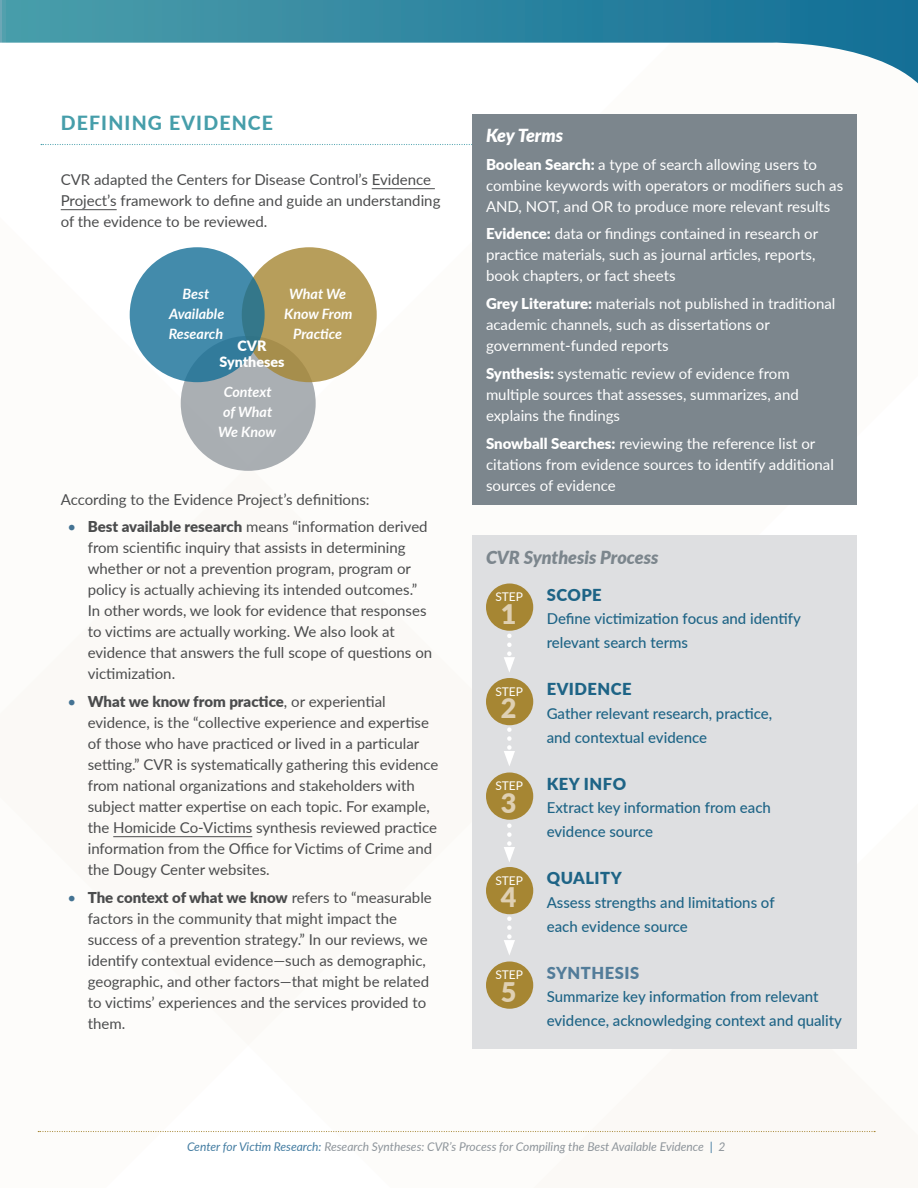
<style>
.page{position:relative;width:918px;height:1188px;background:#fff}
.page>*{position:absolute;margin:0;border:0;box-sizing:border-box;transform-origin:0 0}
.t1{font:900 27px "Lato";color:#dfd0b3}
.Head1{font:800 19.5px "Lato";letter-spacing:.06em;color:#469eaa}
.Side_H1{font:italic 900 18px "Lato";color:#7c868d}
.Side_H1-2{font:italic 900 18px "Lato";letter-spacing:-.01em;color:#fff}
.t2{font:900 16.5px "Lato";letter-spacing:.03em;color:#1e6486}
.t3{font:900 16.5px "Lato";letter-spacing:.03em;color:#527c99}
.Body{font:15px/21px "Lato";color:#4b4c4d}
.Body-2{font:15px/21px "Lato";color:#fff}
.t4{font:500 15px/23.7px "Lato";color:#1e6486}
.Body-3{font:italic 700 14.25px/20px "Lato";color:#fff;text-align:center}
.Body-4{font:900 14.25px/15.8px "Lato";color:#fff;text-align:center}
.t5{font:italic 12px "Lato";color:#8d949a}
.t6{font:12px "Lato";color:#fff}
.s1{color:#447393}
.s2{font-weight:900}
.s3{color:#437ca1}
</style>
<div class="page">
<svg style="left:38px;top:1131px;width:837px;height:1px"></svg>
<svg style="left:0;top:0;width:918px;height:84px"></svg>
<svg style="left:41px;top:144px;width:431px;height:1px"></svg>
<hr style="left:372px;top:188px;width:63px;height:1px;background:#4b4c4d">
<hr style="left:61px;top:209px;width:56px;height:1px;background:#4b4c4d">
<hr style="left:113px;top:836px;width:139px;height:1px;background:#4b4c4d">
<div style="left:181px;top:336px;width:135px;height:135px;background:#aaafb3;border-radius:50%"></div>
<div style="left:242px;top:247px;width:135px;height:135px;background:linear-gradient(to bottom,#baa15f,#b09855);border-radius:50%"></div>
<svg style="left:130px;top:247px;width:135px;height:135px;background:#4087a6"></svg>
<div style="left:472px;top:114px;width:385px;height:390px;background:#7c868d"></div>
<div style="left:472px;top:536px;width:385px;height:513px;background:#dedfe1"></div>
<svg style="left:504px;top:819px;width:11px;height:43px"></svg>
<svg style="left:504px;top:724px;width:11px;height:42px"></svg>
<svg style="left:504px;top:630px;width:11px;height:42px"></svg>
<svg style="left:504px;top:913px;width:11px;height:42px"></svg>
<div style="left:486px;top:584px;width:47px;height:47px;background:#a68633;border-radius:50%"></div>
<div style="left:486px;top:678px;width:47px;height:47px;background:#a68633;border-radius:50%"></div>
<div style="left:486px;top:772px;width:47px;height:48px;background:#a68633;border-radius:50%"></div>
<div style="left:486px;top:867px;width:47px;height:47px;background:#a68633;border-radius:50%"></div>
<div style="left:486px;top:962px;width:47px;height:47px;background:#a68633;border-radius:50%"></div>
<p class="Head1" style="left:61px;top:109px;width:214px">DEFINING EVIDENCE</p>
<p class="Body" style="left:61px;top:169px;width:381px">CVR adapted the Centers for Disease Control’s Evidence<br>Project’s framework to define and guide an understanding of the evidence to be reviewed.</p>
<p class="Body-3" style="left:284px;top:283px;width:70px">What We<br>Know From<br>Practice</p>
<p class="Body-3" style="left:169px;top:283px;width:57px">Best<br>Available</p>
<p class="Body-3" style="left:169px;top:323px;width:56px">Research</p>
<p class="Body-4" style="left:219px;top:337px;width:67px">CVR<br>Syntheses</p>
<p class="Body-3" style="left:218px;top:382px;width:59px">Context of What<br>We Know</p>
<p class="Body" style="left:61px;top:488px;width:310px">According to the Evidence Project’s definitions:</p>
<p class="Body" style="left:88px;top:516px;width:346px;text-indent:-20px"><span class="s1">•</span> <span class="s2">Best available research</span> means “information derived from scientific inquiry that assists in determining whether or not a prevention program, program or policy is actually achieving its intended outcomes.” In other words, we look for evidence that responses to victims are actually working. We also look at evidence that answers the full scope of questions on victimization.</p>
<p class="Body" style="left:88px;top:691px;width:352px;text-indent:-20px"><span class="s1">•</span> <span class="s2">What we know from practice</span>, or experiential evidence, is the “collective experience and expertise of those who have practiced or lived in a particular setting.” CVR is systematically gathering this evidence from national organizations and stakeholders with subject matter expertise on each topic. For example, the Homicide Co-Victims synthesis reviewed practice information from the Office for Victims of Crime and the Dougy Center websites.</p>
<p class="Body" style="left:88px;top:886px;width:346px;text-indent:-20px"><span class="s1">•</span> <span class="s2">The context of what we know</span> refers to “measurable factors in the community that might impact the success of a prevention strategy.” In our reviews, we identify contextual evidence—such as demographic, geographic, and other factors—that might be related to victims’ experiences and the services provided to them.</p>
<p class="Side_H1-2" style="left:486px;top:122px;width:79px">Key Terms</p>
<p class="Body-2" style="left:486px;top:153px;width:359px"><span class="s2">Boolean Search:</span> a type of search allowing users to combine keywords with operators or modifiers such as<br>AND, NOT, and OR to produce more relevant results</p>
<p class="Body-2" style="left:486px;top:223px;width:334px"><span class="s2">Evidence:</span> data or findings contained in research or practice materials, such as journal articles, reports, book chapters, or fact sheets</p>
<p class="Body-2" style="left:486px;top:293px;width:351px"><span class="s2">Grey Literature:</span> materials not published in traditional academic channels, such as dissertations or government-funded reports</p>
<p class="Body-2" style="left:486px;top:362px;width:314px"><span class="s2">Synthesis:</span> systematic review of evidence from multiple sources that assesses, summarizes, and explains the findings</p>
<p class="Body-2" style="left:486px;top:432px;width:349px"><span class="s2">Snowball Searches:</span> reviewing the reference list or citations from evidence sources to identify additional sources of evidence</p>
<p class="Side_H1" style="left:486px;top:544px;width:174px">CVR Synthesis Process</p>
<p class="t2" style="left:547px;top:582px;width:57px">SCOPE</p>
<p class="t4" style="left:547px;top:606px;width:256px">Define victimization focus and identify relevant search terms</p>
<p class="t2" style="left:547px;top:677px;width:86px">EVIDENCE</p>
<p class="t4" style="left:547px;top:701px;width:227px">Gather relevant research, practice, and contextual evidence</p>
<p class="t2" style="left:547px;top:771px;width:81px">KEY INFO</p>
<p class="t4" style="left:547px;top:795px;width:226px">Extract key information from each evidence source</p>
<p class="t2" style="left:547px;top:866px;width:77px">QUALITY</p>
<p class="t4" style="left:547px;top:890px;width:229px">Assess strengths and limitations of each evidence source</p>
<p class="t3" style="left:547px;top:960px;width:94px">SYNTHESIS</p>
<p class="t4" style="left:547px;top:984px;width:297px">Summarize key information from relevant evidence, acknowledging context and quality</p>
<p class="t6" style="left:495px;top:588px;width:29px">STEP</p>
<p class="t1" style="left:501px;top:594px;width:17px">1</p>
<p class="t6" style="left:495px;top:683px;width:29px">STEP</p>
<p class="t1" style="left:501px;top:688px;width:17px">2</p>
<p class="t6" style="left:495px;top:777px;width:29px">STEP</p>
<p class="t1" style="left:501px;top:783px;width:17px">3</p>
<p class="t6" style="left:495px;top:872px;width:29px">STEP</p>
<p class="t1" style="left:501px;top:877px;width:17px">4</p>
<p class="t6" style="left:495px;top:966px;width:29px">STEP</p>
<p class="t1" style="left:501px;top:972px;width:17px">5</p>
<p class="t5" style="left:187px;top:1138px;width:540px"><span class="s3">Center for Victim Research:</span> Research Syntheses: CVR’s Process for Compiling the Best Available Evidence <span class="s3">|</span> 2</p>
</div>
